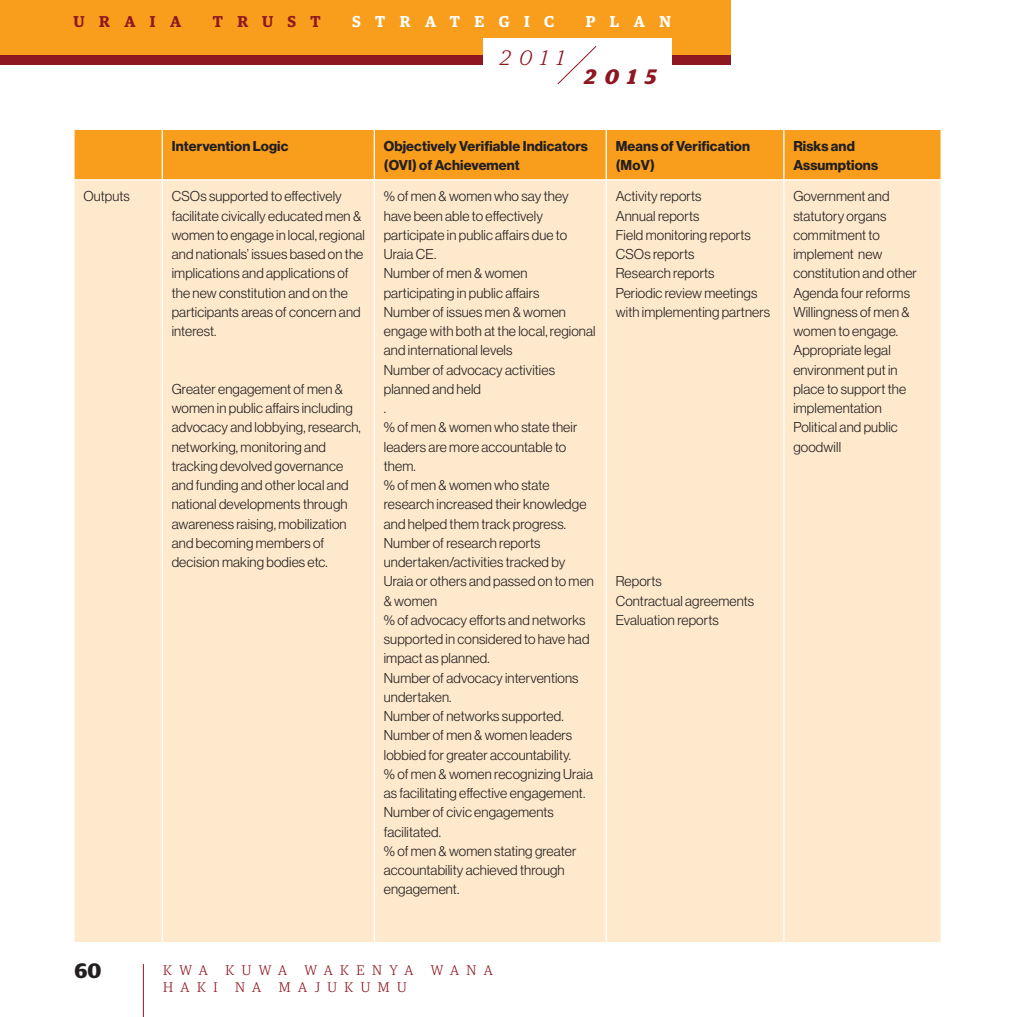
<style>
.page{position:relative;width:1017px;height:1017px;background:#fff}
.page>*{position:absolute;margin:0;border:0;box-sizing:border-box;transform-origin:0 0}
.t1{font:italic 700 21px "Guardian Egyp";color:#8e1721}
.t2{font:italic 300 21px "Guardian Egyp";color:#8e1721}
.t3{font:700 21px "Guardian Egyp";color:#231f20}
.t4{font:600 15.75px "Guardian Egyp";letter-spacing:.92em;color:#fff}
.t5{font:600 15.75px "Guardian Egyp";letter-spacing:.92em;color:#8e1721}
.t6{font:300 14px/19.2px "Haas Grot Disp 45";letter-spacing:.01em;color:#231f20}
.t7{font:700 14px/19.2px "Haas Grot Disp 75";letter-spacing:.01em;color:#231f20}
.t8{font:300 14px "Guardian Egyp";letter-spacing:.53em;color:#8e1721}
</style>
<div class="page">
<div style="left:0;top:0;width:730px;height:65px;background:#f89e1c"></div>
<div style="left:0;top:55px;width:730px;height:10px;background:#8e1721"></div>
<hr style="left:143px;top:964px;width:1px;height:53px;background:#8e1721">
<div style="left:483px;top:38px;width:188px;height:33px;background:#fff"></div>
<svg style="left:557px;top:46px;width:40px;height:39px"></svg>
<div style="left:75px;top:130px;width:865px;height:49px;background:#f89e1c"></div>
<div style="left:75px;top:181px;width:865px;height:761px;background:#fee9cc"></div>
<hr style="left:162px;top:130px;width:1px;height:49px;background:#fff">
<hr style="left:374px;top:130px;width:1px;height:49px;background:#fff">
<hr style="left:606px;top:130px;width:1px;height:49px;background:#fff">
<hr style="left:783px;top:130px;width:1px;height:49px;background:#fff">
<hr style="left:162px;top:181px;width:1px;height:761px;background:#fff">
<hr style="left:374px;top:181px;width:1px;height:761px;background:#fff">
<hr style="left:606px;top:181px;width:1px;height:761px;background:#fff">
<hr style="left:783px;top:181px;width:1px;height:761px;background:#fff">
<p class="t5" style="left:73px;top:10px;width:109px">URAIA</p>
<p class="t5" style="left:213px;top:10px;width:109px">TRUST</p>
<p class="t4" style="left:352px;top:10px;width:18px">ST</p>
<p class="t4" style="left:400px;top:10px;width:156px">RATEGIC</p>
<p class="t4" style="left:586px;top:10px;width:87px">PLAN</p>
<h1 class="t2" style="left:500px;top:44px;width:65px">2011</h1>
<h1 class="t1" style="left:585px;top:61px;width:73px">2015</h1>
<p class="t7" style="left:172px;top:136px;width:118px">Intervention Logic</p>
<p class="t7" style="left:384px;top:136px;width:206px">Objectively Verifiable Indicators (OVI) of Achievement</p>
<p class="t7" style="left:616px;top:136px;width:136px">Means of Verification (MoV)</p>
<p class="t7" style="left:793px;top:136px;width:86px">Risks and<br>Assumptions</p>
<p class="t6" style="left:83px;top:187px;width:48px">Outputs</p>
<p class="t6" style="left:172px;top:187px;width:195px">CSOs supported to effectively facilitate civically educated men &amp; women to engage in local, regional and nationals’ issues based on the implications and applications of the new constitution and on the participants areas of concern and interest.</p>
<p class="t6" style="left:172px;top:379px;width:191px">Greater engagement of men &amp; women in public affairs including advocacy and lobbying, research, networking, monitoring and tracking devolved governance and funding and other local and national developments through awareness raising, mobilization and becoming members of decision making bodies etc.</p>
<p class="t6" style="left:384px;top:187px;width:213px">% of men &amp; women who say they have been able to effectively participate in public affairs due to<br>Uraia CE.<br>Number of men &amp; women participating in public affairs<br>Number of issues men &amp; women engage with both at the local, regional and international levels<br>Number of advocacy activities planned and held<br>.<br>% of men &amp; women who state their leaders are more accountable to them.<br>% of men &amp; women who state research increased their knowledge and helped them track progress.<br>Number of research reports undertaken/activities tracked by<br>Uraia or others and passed on to men &amp; women<br>% of advocacy efforts and networks supported in considered to have had impact as planned.<br>Number of advocacy interventions undertaken.<br>Number of networks supported.<br>Number of men &amp; women leaders lobbied for greater accountability.<br>% of men &amp; women recognizing Uraia as facilitating effective engagement.<br>Number of civic engagements facilitated.<br>% of men &amp; women stating greater accountability achieved through engagement.</p>
<p class="t6" style="left:616px;top:187px;width:156px">Activity reports<br>Annual reports<br>Field monitoring reports<br>CSOs reports<br>Research reports<br>Periodic review meetings with implementing partners</p>
<p class="t6" style="left:616px;top:572px;width:140px">Reports<br>Contractual agreements<br>Evaluation reports</p>
<p class="t6" style="left:793px;top:187px;width:125px">Government and statutory organs commitment to implement new constitution and other<br>Agenda four reforms<br>Willingness of men &amp; women to engage.<br>Appropriate legal environment put in place to support the implementation<br>Political and public goodwill</p>
<h1 class="t3" style="left:75px;top:954px;width:28px">60</h1>
<p class="t8" style="left:163px;top:961px;width:46px">KWA</p>
<p class="t8" style="left:225px;top:961px;width:63px">KUWA</p>
<p class="t8" style="left:305px;top:961px;width:110px">WAKENYA</p>
<p class="t8" style="left:431px;top:961px;width:63px">WANA</p>
<p class="t8" style="left:163px;top:978px;width:56px">HAKI</p>
<p class="t8" style="left:235px;top:978px;width:28px">N A</p>
<p class="t8" style="left:279px;top:978px;width:129px">MAJUKUMU</p>
</div>
